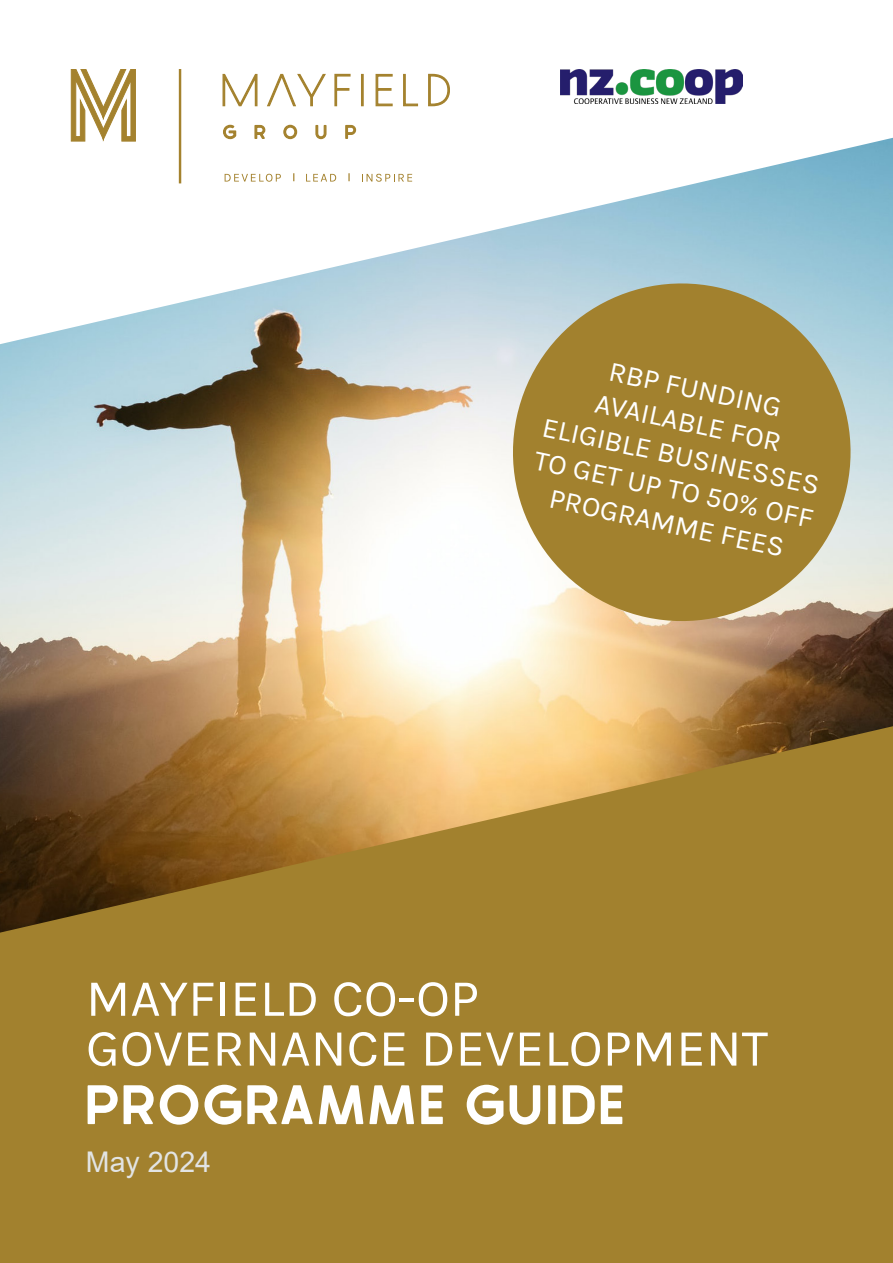
<style>
.page{position:relative;width:893px;height:1263px;background:#fff}
.page>*{position:absolute;margin:0;border:0;box-sizing:border-box;transform-origin:0 0}
.t1{font:700 55.5px "Avocado Sans";letter-spacing:.05em;color:#fff}
.t2{font:52.5px/49.8px "Karla";color:#fff}
.t3{font:28.5px/34.2px "Karla";color:#fff;text-align:center}
.t4{font:28.5px "Arial";color:#e2e4e4}
</style>
<div class="page">
<div style="left:0;top:415px;width:893px;height:848px;background:#a2812e"></div>
<img style="left:0;top:138px;width:893px;height:795px">
<img style="left:561px;top:70px;width:181px;height:34px">
<svg style="left:222px;top:73px;width:36px;height:34px"></svg>
<svg style="left:334px;top:73px;width:17px;height:34px"></svg>
<div style="left:361px;top:74px;width:3px;height:32px;background:#a4822e;border:1px solid #a4822e"></div>
<svg style="left:375px;top:73px;width:18px;height:34px"></svg>
<svg style="left:403px;top:73px;width:16px;height:34px"></svg>
<svg style="left:428px;top:73px;width:22px;height:34px"></svg>
<svg style="left:267px;top:73px;width:59px;height:34px"></svg>
<hr style="left:179px;top:70px;width:2px;height:113px;background:#a4822e">
<svg style="left:222px;top:124px;width:15px;height:16px"></svg>
<svg style="left:254px;top:124px;width:12px;height:18px"></svg>
<svg style="left:283px;top:124px;width:15px;height:16px"></svg>
<svg style="left:315px;top:124px;width:12px;height:16px"></svg>
<svg style="left:345px;top:124px;width:12px;height:16px"></svg>
<svg style="left:225px;top:174px;width:56px;height:8px"></svg>
<svg style="left:306px;top:174px;width:30px;height:8px"></svg>
<svg style="left:362px;top:174px;width:50px;height:8px"></svg>
<svg style="left:348px;top:173px;width:2px;height:8px"></svg>
<svg style="left:71px;top:70px;width:65px;height:72px"></svg>
<svg style="left:497px;top:268px;width:369px;height:369px"></svg>
<p class="t3" style="left:560px;top:343px;width:286px;rotate:12deg">RBP FUNDING<br>AVAILABLE FOR<br>ELIGIBLE BUSINESSES<br>TO GET UP TO 50% OFF<br>PROGRAMME FEES</p>
<p class="t2" style="left:86px;top:974px;width:684px">MAYFIELD CO-OP<br>GOVERNANCE DEVELOPMENT</p>
<p class="t1" style="left:86px;top:1079px;width:540px">PROGRAMME GUIDE</p>
<p class="t4" style="left:86px;top:1143px;width:127px">May 2024</p>
</div>
